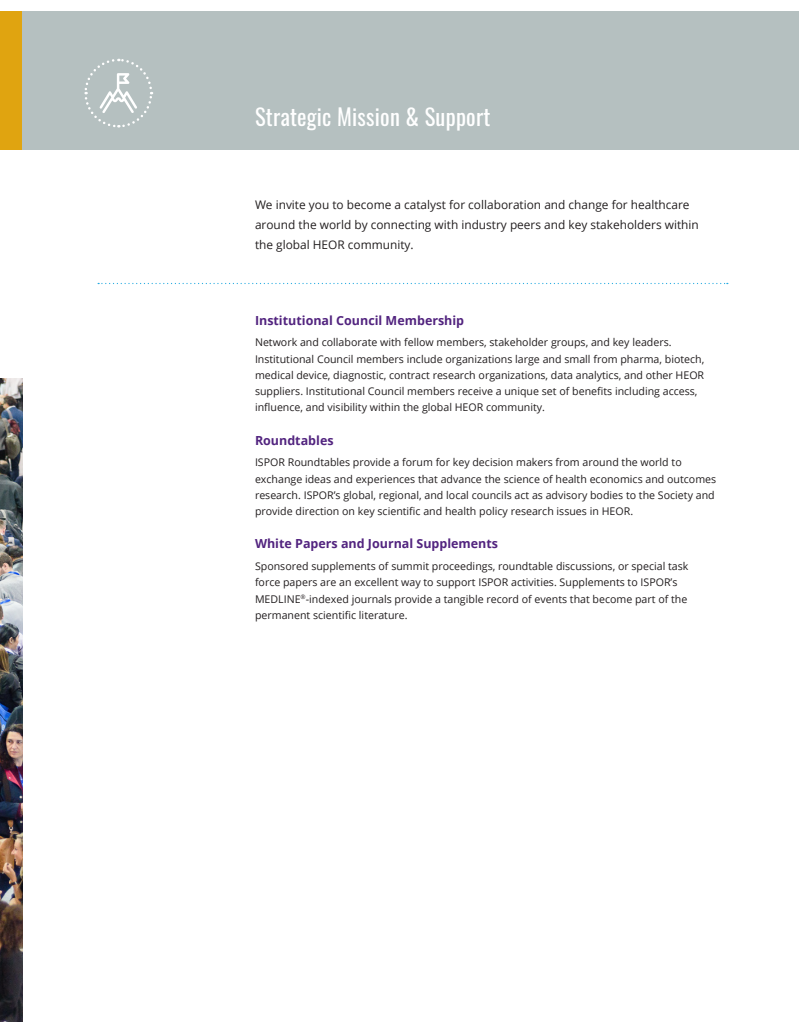
<style>
.page{position:relative;width:810px;height:1035px;background:#fff}
.page>*{position:absolute;margin:0;border:0;box-sizing:border-box;transform-origin:0 0}
.t1{font:22.5px "Oswald";letter-spacing:.01em;color:#fff}
.Subhead_1{font:700 12.5px "Open Sans";color:#52247f}
._9_5_16_Body_text{font:11.88px/20px "Open Sans";color:#231f20}
.Body_text__space_bel{font:10.62px/16.2px "Open Sans";color:#231f20}
</style>
<div class="page">
<img style="left:0;top:378px;width:22px;height:644px">
<div style="left:0;top:11px;width:22px;height:139px;background:#e0a410"></div>
<div style="left:22px;top:11px;width:777px;height:139px;background:#b5c0c0"></div>
<svg style="left:84px;top:58px;width:70px;height:70px"></svg>
<svg style="left:98px;top:283px;width:630px;height:1px"></svg>
<p class="t1" style="left:255px;top:97px;width:237px">Strategic Mission &amp; Support</p>
<p class="_9_5_16_Body_text" style="left:255px;top:195px;width:445px">We invite you to become a catalyst for collaboration and change for healthcare around the world by connecting with industry peers and key stakeholders within the global HEOR community.</p>
<p class="Subhead_1" style="left:255px;top:311px;width:211px">Institutional Council Membership</p>
<p class="Body_text__space_bel" style="left:255px;top:334px;width:451px">Network and collaborate with fellow members, stakeholder groups, and key leaders.<br>Institutional Council members include organizations large and small from pharma, biotech, medical device, diagnostic, contract research organizations, data analytics, and other HEOR suppliers. Institutional Council members receive a unique set of benefits including access, influence, and visibility within the global HEOR community.</p>
<p class="Subhead_1" style="left:255px;top:431px;width:80px">Roundtables</p>
<p class="Body_text__space_bel" style="left:255px;top:454px;width:463px">ISPOR Roundtables provide a forum for key decision makers from around the world to exchange ideas and experiences that advance the science of health economics and outcomes research. ISPOR’s global, regional, and local councils act as advisory bodies to the Society and provide direction on key scientific and health policy research issues in HEOR.</p>
<p class="Subhead_1" style="left:255px;top:535px;width:245px">White Papers and Journal Supplements</p>
<p class="Body_text__space_bel" style="left:255px;top:558px;width:435px">Sponsored supplements of summit proceedings, roundtable discussions, or special task force papers are an excellent way to support ISPOR activities. Supplements to ISPOR’s MEDLINE<sup>®</sup>-indexed journals provide a tangible record of events that become part of the permanent scientific literature.</p>
</div>
